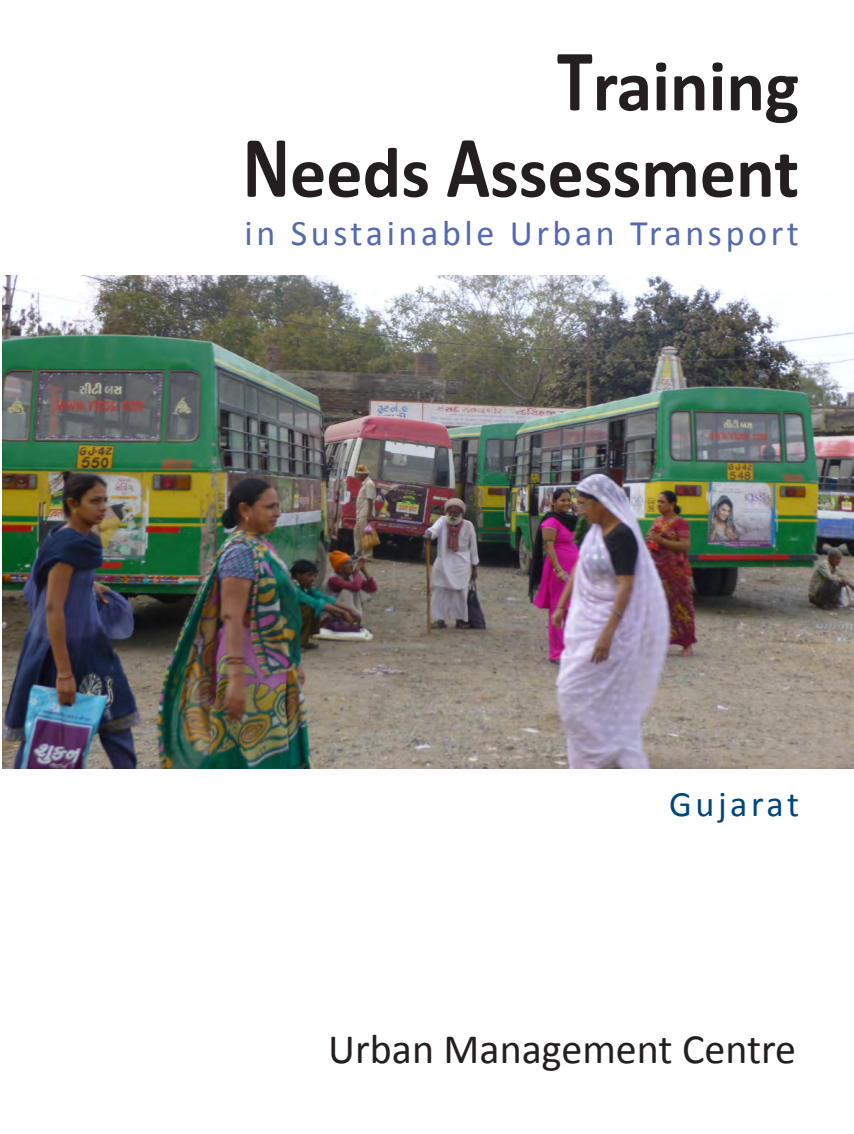
<style>
.page{position:relative;width:854px;height:1134px;background:#fff}
.page>*{position:absolute;margin:0;border:0;box-sizing:border-box;transform-origin:0 0}
.body_text{font:700 72px "Calibri";color:#231f20}
.body_text-2{font:42px "Calibri";color:#231f20}
.body_text-3{font:36px "Calibri";letter-spacing:.1em;color:#5369b1}
.body_text-4{font:36px "Calibri";letter-spacing:.1em;color:#00467e}
.s1{font-size:88.5px}
</style>
<div class="page">
<img style="left:2px;top:276px;width:851px;height:492px">
<p class="body_text" style="left:556px;top:42px;width:244px"><span class="s1">T</span>raining</p>
<p class="body_text" style="left:242px;top:128px;width:558px"><span class="s1">N</span>eeds <span class="s1">A</span>ssessment</p>
<p class="body_text-3" style="left:244px;top:210px;width:555px">in Sustainable Urban Transport</p>
<p class="body_text-4" style="left:669px;top:782px;width:131px">Gujarat</p>
<p class="body_text-2" style="left:328px;top:1023px;width:469px">Urban Management Centre</p>
</div>
